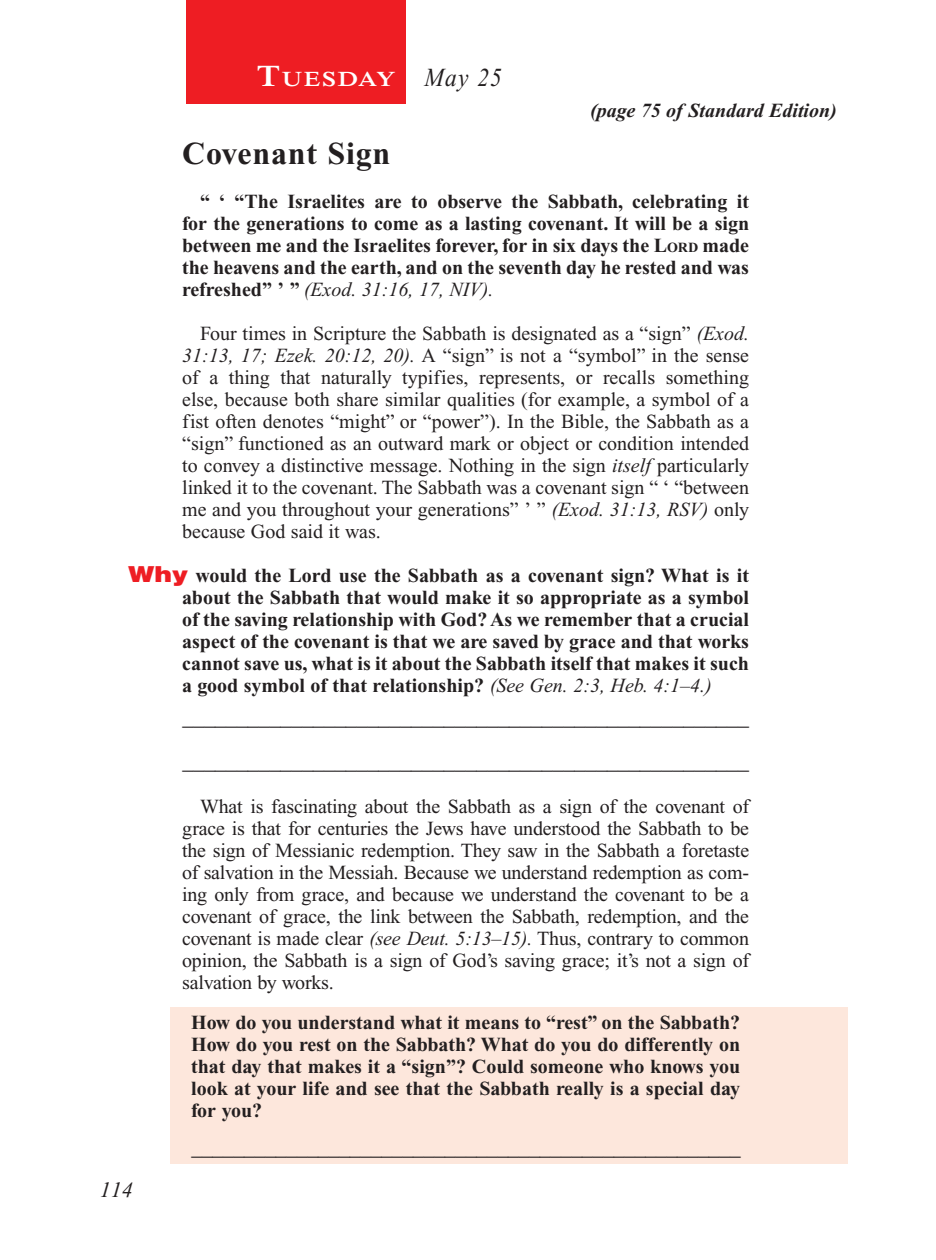
<style>
.page{position:relative;width:936px;height:1260px;background:#fff}
.page>*{position:absolute;margin:0;border:0;box-sizing:border-box;transform-origin:0 0}
.Head{font:700 32px "Times New Roman PS Std";letter-spacing:.025em;color:#231f20}
.Lesson_Dates{font:italic 26px "Times New Roman PS Std";color:#231f20;scale:.9 1}
.Blank_Lines{font:22px "Times New Roman PS Std";color:#231f20}
.Blank_Lines_In_Scree{font:22px "Times New Roman PS Std";color:#231f20;scale:.96 1}
.t1{font:italic 22px "Times New Roman PS Std";color:#231f20}
.Daily_Header{font:600 21px "Times NRMT Std";letter-spacing:.07em;color:#fff;scale:1.1 1}
.Body_SB{font:20px/22px "Times New Roman PS Std";color:#231f20;text-align:justify}
.Question{font:700 20px/22px "Times New Roman PS Std";color:#231f20;text-align:justify}
.Body{font:700 20px/22px "Times New Roman PS Std";color:#231f20;text-align:justify}
.x-screened_box-text{font:700 20px/22px "Times New Roman PS Std";color:#231f20;text-align:justify}
.Page_from_SE{font:italic 700 20px "Times New Roman PS Std";color:#231f20}
.s1{font-size:30px}
.s2{font-style:inherit}
.s3{font-size:14px}
.s4{font-weight:400;font-style:italic}
.s5{font-style:italic}
.s6{font-family:"Helvetica LT Std";font-weight:900;font-size:22px;color:#ee1d23}
</style>
<div class="page">
<div style="left:186px;top:0;width:220px;height:103px;background:#ee1d23"></div>
<div style="left:170px;top:1007px;width:678px;height:157px;background:#fde7dc"></div>
<p class="Daily_Header" style="left:257px;top:67px;width:127px"><span class="s1">T</span>UESDAY</p>
<p class="Lesson_Dates" style="left:425px;top:64px;width:87px">May 25</p>
<p class="Page_from_SE" style="left:590px;top:100px;width:248px">(page 75 of Standard Edition)</p>
<p class="Head" style="left:182px;top:136px;width:210px">Covenant Sign</p>
<p class="Body" style="left:182px;top:190px;width:569px;text-indent:18px">“ ‘ “The Israelites are to observe the Sabbath, celebrating it for the generations to come as a lasting covenant. It will be a sign between me and the Israelites forever, for in six days the <span class="s2">L</span><span class="s3">ord</span> made the heavens and the earth, and on the seventh day he rested and was refreshed” ’ ” <span class="s4">(Exod. 31:16, 17, NIV).</span></p>
<p class="Body_SB" style="left:182px;top:322px;width:569px;text-indent:18px">Four times in Scripture the Sabbath is designated as a “sign” <span class="s5">(Exod.<br>31:13, 17; Ezek. 20:12, 20).</span> A “sign” is not a “symbol” in the sense of a thing that naturally typifies, represents, or recalls something else, because both share similar qualities (for example, a symbol of a fist often denotes “might” or “power”). In the Bible, the Sabbath as a “sign” functioned as an outward mark or object or condition intended to convey a distinctive message. Nothing in the sign <span class="s5">itself</span> particularly linked it to the covenant. The Sabbath was a covenant sign “ ‘ “between me and you throughout your generations” ’ ” <span class="s5">(Exod. 31:13, RSV)</span> only because God said it was.</p>
<p class="Question" style="left:182px;top:564px;width:569px;text-indent:-54px"><span class="s6">Why</span> would the Lord use the Sabbath as a covenant sign? What is it about the Sabbath that would make it so appropriate as a symbol of the saving relationship with God? As we remember that a crucial aspect of the covenant is that we are saved by grace and that works cannot save us, what is it about the Sabbath itself that makes it such a good symbol of that relationship? <span class="s4">(See Gen. 2:3, Heb. 4:1–4.)</span></p>
<p class="Blank_Lines" style="left:183px;top:706px;width:568px">____________________________________________________</p>
<p class="t1" style="left:100px;top:1178px;width:34px">114</p>
<p class="Blank_Lines" style="left:183px;top:750px;width:568px">____________________________________________________</p>
<p class="Body_SB" style="left:182px;top:795px;width:569px;text-indent:18px">What is fascinating about the Sabbath as a sign of the covenant of grace is that for centuries the Jews have understood the Sabbath to be the sign of Messianic redemption. They saw in the Sabbath a foretaste of salvation in the Messiah. Because we understand redemption as com&shy;ing only from grace, and because we understand the covenant to be a covenant of grace, the link between the Sabbath, redemption, and the covenant is made clear <span class="s5">(see Deut. 5:13–15).</span> Thus, contrary to common opinion, the Sabbath is a sign of God’s saving grace; it’s not a sign of salvation by works.</p>
<p class="x-screened_box-text" style="left:191px;top:1011px;width:551px">How do you understand what it means to “rest” on the Sabbath?<br>How do you rest on the Sabbath? What do you do differently on that day that makes it a “sign”? Could someone who knows you look at your life and see that the Sabbath really is a special day for you?</p>
<p class="Blank_Lines_In_Scree" style="left:192px;top:1136px;width:573px">____________________________________________________</p>
</div>
